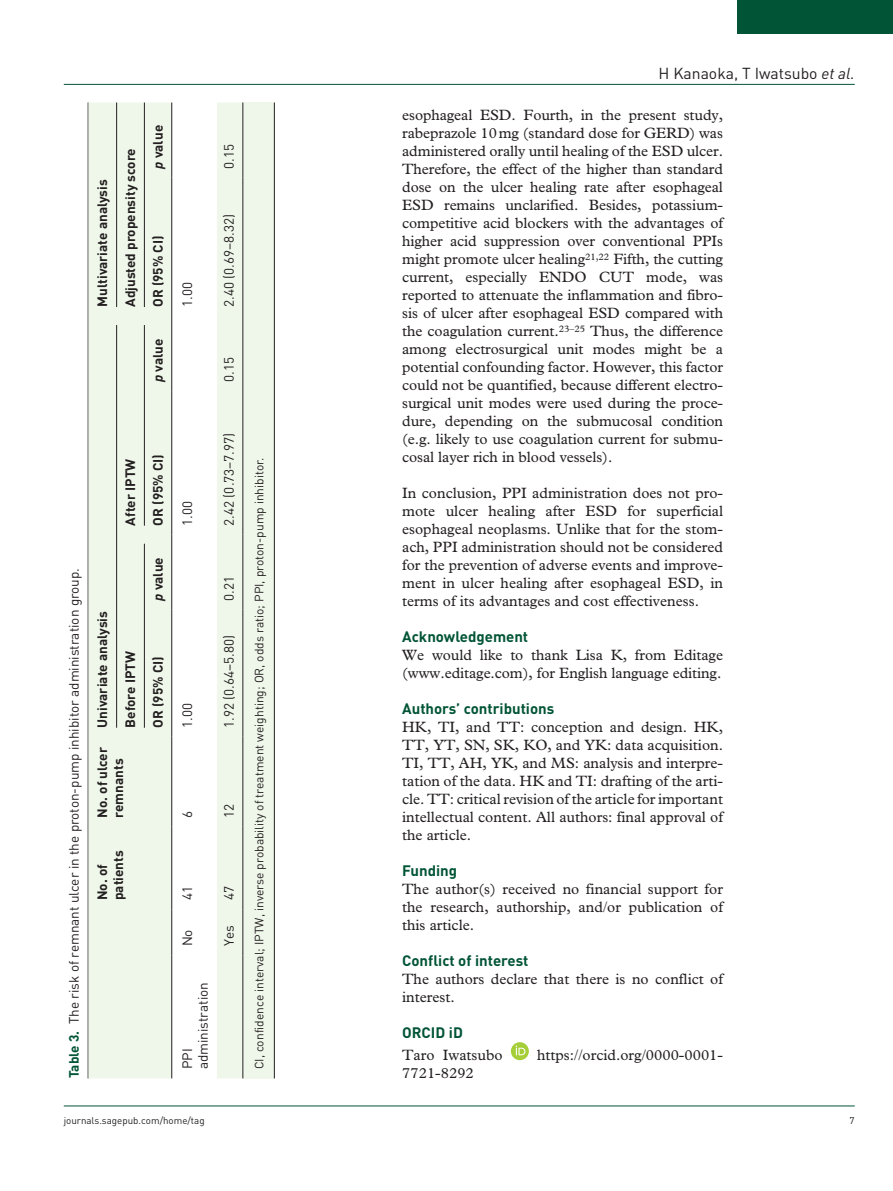
<style>
.page{position:relative;width:893px;height:1191px;background:#fff}
.page>*{position:absolute;margin:0;border:0;box-sizing:border-box;transform-origin:0 0}
.t1{font:15.75px "DIN";color:#231f20}
.t2{font:15px/18px "Plantin Std";color:#231f20;text-align:justify}
.t3{font:700 15px "DIN";color:#015436}
.t4{font:13.5px/15.8px "DIN";color:#231f20}
.t5{font:700 13.5px/15.8px "DIN";color:#231f20}
.t6{font:700 13.5px "DIN";letter-spacing:-.01em;color:#015436}
.t7{font:12px "DIN";color:#231f20}
.t8{font:9.75px "DIN";color:#231f20}
.s1{font-style:italic}
</style>
<div class="page">
<hr style="left:64px;top:84px;width:791px;height:1px;background:#015436">
<hr style="left:64px;top:1105px;width:791px;height:1px;background:#015436">
<div style="left:738px;top:0;width:155px;height:34px;background:#015436"></div>
<div style="left:243px;top:102px;width:32px;height:976px;background:#eff7ea"></div>
<svg style="left:511px;top:1042px;width:18px;height:18px"></svg>
<svg style="left:516px;top:1045px;width:9px;height:10px"></svg>
<hr style="left:274px;top:102px;width:1px;height:976px;background:#231f20">
<div style="left:88px;top:102px;width:154px;height:976px;background:#eff7ea"></div>
<svg style="left:172px;top:102px;width:45px;height:976px"></svg>
<hr style="left:242px;top:955px;width:1px;height:123px;background:#231f20">
<hr style="left:242px;top:909px;width:1px;height:46px;background:#231f20">
<hr style="left:242px;top:826px;width:1px;height:83px;background:#231f20">
<hr style="left:242px;top:736px;width:1px;height:90px;background:#231f20">
<hr style="left:242px;top:610px;width:1px;height:126px;background:#231f20">
<hr style="left:242px;top:534px;width:1px;height:76px;background:#231f20">
<hr style="left:242px;top:391px;width:1px;height:143px;background:#231f20">
<hr style="left:242px;top:316px;width:1px;height:75px;background:#231f20">
<hr style="left:242px;top:178px;width:1px;height:138px;background:#231f20">
<hr style="left:242px;top:102px;width:1px;height:76px;background:#231f20">
<hr style="left:171px;top:955px;width:1px;height:123px;background:#231f20">
<hr style="left:171px;top:909px;width:1px;height:46px;background:#231f20">
<hr style="left:171px;top:826px;width:1px;height:83px;background:#231f20">
<hr style="left:171px;top:736px;width:1px;height:90px;background:#231f20">
<hr style="left:171px;top:610px;width:1px;height:126px;background:#231f20">
<hr style="left:171px;top:534px;width:1px;height:76px;background:#231f20">
<hr style="left:171px;top:391px;width:1px;height:143px;background:#231f20">
<hr style="left:171px;top:316px;width:1px;height:75px;background:#231f20">
<hr style="left:171px;top:178px;width:1px;height:138px;background:#231f20">
<hr style="left:171px;top:102px;width:1px;height:76px;background:#231f20">
<hr style="left:116px;top:325px;width:1px;height:402px;background:#231f20">
<hr style="left:116px;top:102px;width:1px;height:205px;background:#231f20">
<hr style="left:144px;top:543px;width:1px;height:184px;background:#231f20">
<hr style="left:144px;top:325px;width:1px;height:200px;background:#231f20">
<hr style="left:144px;top:102px;width:1px;height:205px;background:#231f20">
<p class="t5" style="left:94px;top:307px;width:129px;rotate:-90deg">Multivariate analysis</p>
<p class="t5" style="left:122px;top:307px;width:160px;rotate:-90deg">Adjusted propensity score</p>
<p class="t5" style="left:149px;top:169px;width:45px;rotate:-90deg"><span class="s1">p</span> value</p>
<p class="t5" style="left:149px;top:307px;width:73px;rotate:-90deg">OR (95% CI)</p>
<p class="t5" style="left:149px;top:382px;width:45px;rotate:-90deg"><span class="s1">p</span> value</p>
<p class="t4" style="left:179px;top:307px;width:26px;rotate:-90deg">1.00</p>
<p class="t4" style="left:221px;top:169px;width:26px;rotate:-90deg">0.15</p>
<p class="t4" style="left:221px;top:307px;width:94px;rotate:-90deg">2.40 (0.69–8.32)</p>
<p class="t4" style="left:221px;top:382px;width:26px;rotate:-90deg">0.15</p>
<p class="t5" style="left:122px;top:525px;width:68px;rotate:-90deg">After IPTW</p>
<p class="t4" style="left:66px;top:1024px;width:458px;rotate:-90deg">The risk of remnant ulcer in the proton-pump inhibitor administration group.</p>
<p class="t6" style="left:65px;top:1078px;width:49px;rotate:-90deg">Table 3.</p>
<p class="t5" style="left:94px;top:727px;width:118px;rotate:-90deg">Univariate analysis</p>
<p class="t5" style="left:122px;top:727px;width:78px;rotate:-90deg">Before IPTW</p>
<p class="t5" style="left:94px;top:817px;width:72px;rotate:-90deg">No. of ulcer remnants</p>
<p class="t5" style="left:94px;top:900px;width:51px;rotate:-90deg">No. of patients</p>
<p class="t5" style="left:149px;top:526px;width:73px;rotate:-90deg">OR (95% CI)</p>
<p class="t5" style="left:149px;top:601px;width:45px;rotate:-90deg"><span class="s1">p</span> value</p>
<p class="t5" style="left:149px;top:727px;width:73px;rotate:-90deg">OR (95% CI)</p>
<p class="t4" style="left:179px;top:526px;width:26px;rotate:-90deg">1.00</p>
<p class="t4" style="left:179px;top:727px;width:26px;rotate:-90deg">1.00</p>
<p class="t4" style="left:221px;top:526px;width:94px;rotate:-90deg">2.42 (0.73–7.97)</p>
<p class="t4" style="left:221px;top:601px;width:26px;rotate:-90deg">0.21</p>
<p class="t4" style="left:221px;top:727px;width:94px;rotate:-90deg">1.92 (0.64–5.80)</p>
<p class="t4" style="left:179px;top:817px;width:9px;rotate:-90deg">6</p>
<p class="t4" style="left:221px;top:817px;width:16px;rotate:-90deg">12</p>
<p class="t4" style="left:179px;top:900px;width:16px;rotate:-90deg">41</p>
<p class="t4" style="left:179px;top:946px;width:19px;rotate:-90deg">No</p>
<p class="t4" style="left:179px;top:1069px;width:89px;rotate:-90deg">PPI administration</p>
<p class="t4" style="left:221px;top:900px;width:16px;rotate:-90deg">47</p>
<p class="t4" style="left:221px;top:946px;width:22px;rotate:-90deg">Yes</p>
<p class="t7" style="left:252px;top:1069px;width:613px;rotate:-90deg">CI, confidence interval; IPTW, inverse probability of treatment weighting; OR, odds ratio; PPI, proton-pump inhibitor.</p>
<p class="t1" style="left:658px;top:63px;width:198px">H Kanaoka, T Iwatsubo <span class="s1">et al.</span></p>
<p class="t2" style="left:402px;top:106px;width:322px">esophageal ESD. Fourth, in the present study, rabeprazole 10mg (standard dose for GERD) was administered orally until healing of the ESD ulcer.<br>Therefore, the effect of the higher than standard dose on the ulcer healing rate after esophageal ESD remains unclarified. Besides, potassium&shy;competitive acid blockers with the advantages of higher acid suppression over conventional PPIs might promote ulcer healing<sup>21,22</sup> Fifth, the cutting current, especially ENDO CUT mode, was reported to attenuate the inflammation and fibro&shy;sis of ulcer after esophageal ESD compared with the coagulation current.<sup>23–25</sup> Thus, the difference among electrosurgical unit modes might be a potential confounding factor. However, this factor could not be quantified, because different electro&shy;surgical unit modes were used during the proce&shy;dure, depending on the submucosal condition (e.g. likely to use coagulation current for submu&shy;cosal layer rich in blood vessels).</p>
<p class="t2" style="left:402px;top:484px;width:322px">In conclusion, PPI administration does not pro&shy;mote ulcer healing after ESD for superficial esophageal neoplasms. Unlike that for the stom&shy;ach, PPI administration should not be considered for the prevention of adverse events and improve&shy;ment in ulcer healing after esophageal ESD, in terms of its advantages and cost effectiveness.</p>
<p class="t3" style="left:402px;top:627px;width:128px">Acknowledgement</p>
<p class="t2" style="left:402px;top:646px;width:322px">We would like to thank Lisa K, from Editage (www.editage.com), for English language editing.</p>
<p class="t3" style="left:402px;top:699px;width:154px">Authors’ contributions</p>
<p class="t2" style="left:402px;top:718px;width:322px">HK, TI, and TT: conception and design. HK, TT, YT, SN, SK, KO, and YK: data acquisition.<br>TI, TT, AH, YK, and MS: analysis and interpre&shy;tation of the data. HK and TI: drafting of the arti&shy;cle. TT: critical revision of the article for important intellectual content. All authors: final approval of the article.</p>
<p class="t3" style="left:402px;top:861px;width:57px">Funding</p>
<p class="t2" style="left:402px;top:880px;width:322px">The author(s) received no financial support for the research, authorship, and/or publication of this article.</p>
<p class="t3" style="left:402px;top:951px;width:128px">Conflict of interest</p>
<p class="t2" style="left:402px;top:970px;width:322px">The authors declare that there is no conflict of interest.</p>
<p class="t3" style="left:402px;top:1023px;width:62px">ORCID iD</p>
<p class="t2" style="left:402px;top:1046px;width:102px">Taro Iwatsubo</p>
<p class="t2" style="left:537px;top:1046px;width:187px">https://orcid.org/0000-0001-</p>
<p class="t2" style="left:402px;top:1064px;width:73px">7721-8292</p>
<p class="t8" style="left:64px;top:1114px;width:142px">journals.sagepub.com/home/tag</p>
<p class="t8" style="left:850px;top:1114px;width:7px">7</p>
</div>
